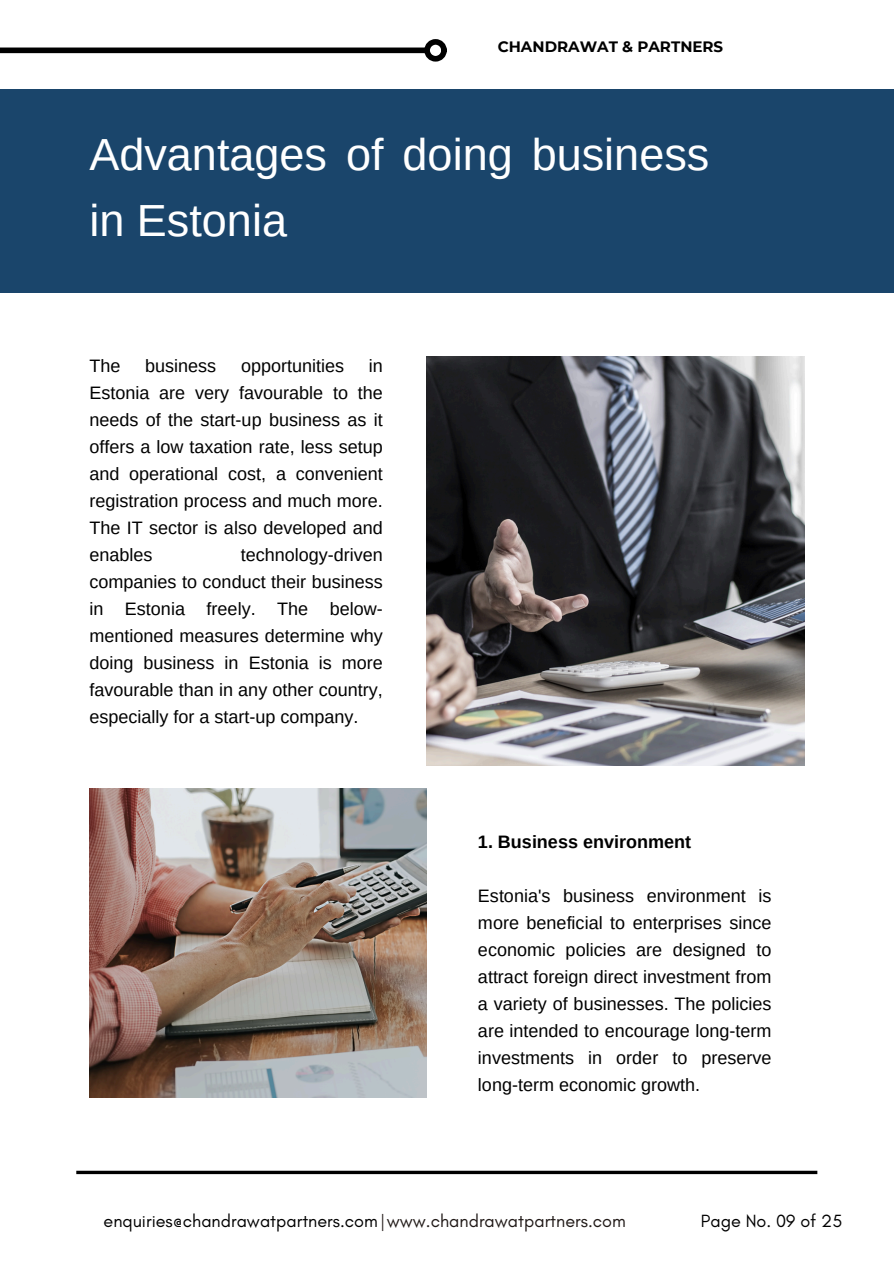
<style>
.page{position:relative;width:894px;height:1264px;background:#fff}
.page>*{position:absolute;margin:0;border:0;box-sizing:border-box;transform-origin:0 0}
.t1{font:45px/66.3px "Arimo";color:#fff}
.t2{font:18px/27px "Arimo";color:#000;text-align:justify}
.t3{font:18px "Glacial Indifference";color:#000}
.t4{font:700 18px "Arimo";color:#000}
.t5{font:700 15px "Montserrat";color:#000}
.s1{color:#201917}
</style>
<div class="page">
<div style="left:0;top:89px;width:893px;height:204px;background:#1a456b"></div>
<img style="left:426px;top:357px;width:378px;height:408px">
<img style="left:89px;top:788px;width:337px;height:308px">
<div style="left:0;top:48px;width:425px;height:5px;background:#000"></div>
<div style="left:424px;top:39px;width:22px;height:23px;border:6px solid #000;border-radius:50%"></div>
<svg style="left:76px;top:1170px;width:741px;height:4px;background:#2f2f2f"></svg>
<h3 class="t5" style="left:497px;top:37px;width:227px">CHANDRAWAT &amp; PARTNERS</h3>
<p class="t1" style="left:89px;top:121px;width:621px">Advantages of doing business in Estonia</p>
<p class="t2" style="left:89px;top:352px;width:32px">The</p>
<p class="t2" style="left:145px;top:352px;width:73px">business</p>
<p class="t2" style="left:241px;top:352px;width:105px">opportunities</p>
<p class="t2" style="left:89px;top:352px;width:295px;text-indent:279px">in Estonia are very favourable to the needs of the start-up business as it offers a low taxation rate, less setup and operational cost, a convenient registration process and much more.<br>The IT sector is also developed and enables</p>
<p class="t2" style="left:89px;top:541px;width:295px;text-indent:151px">technology-driven companies to conduct their business in Estonia freely. The below&shy;mentioned measures determine why doing business in Estonia is more favourable than in any other country, especially for a start-up company.</p>
<p class="t4" style="left:478px;top:831px;width:214px">1. Business environment</p>
<h1 class="t2" style="left:478px;top:882px;width:295px">Estonia's business environment is more beneficial to enterprises since economic policies are designed to attract foreign direct investment from a variety of businesses. The policies are intended to encourage long-term investments in order to preserve long-term economic growth.</h1>
<p class="t3" style="left:103px;top:1210px;width:523px">enquiries@chandrawatpartners.com<span class="s1">|www.chandrawatpartners.com</span></p>
<h2 class="t3" style="left:700px;top:1210px;width:143px">Page No. 09 of 25</h2>
</div>
